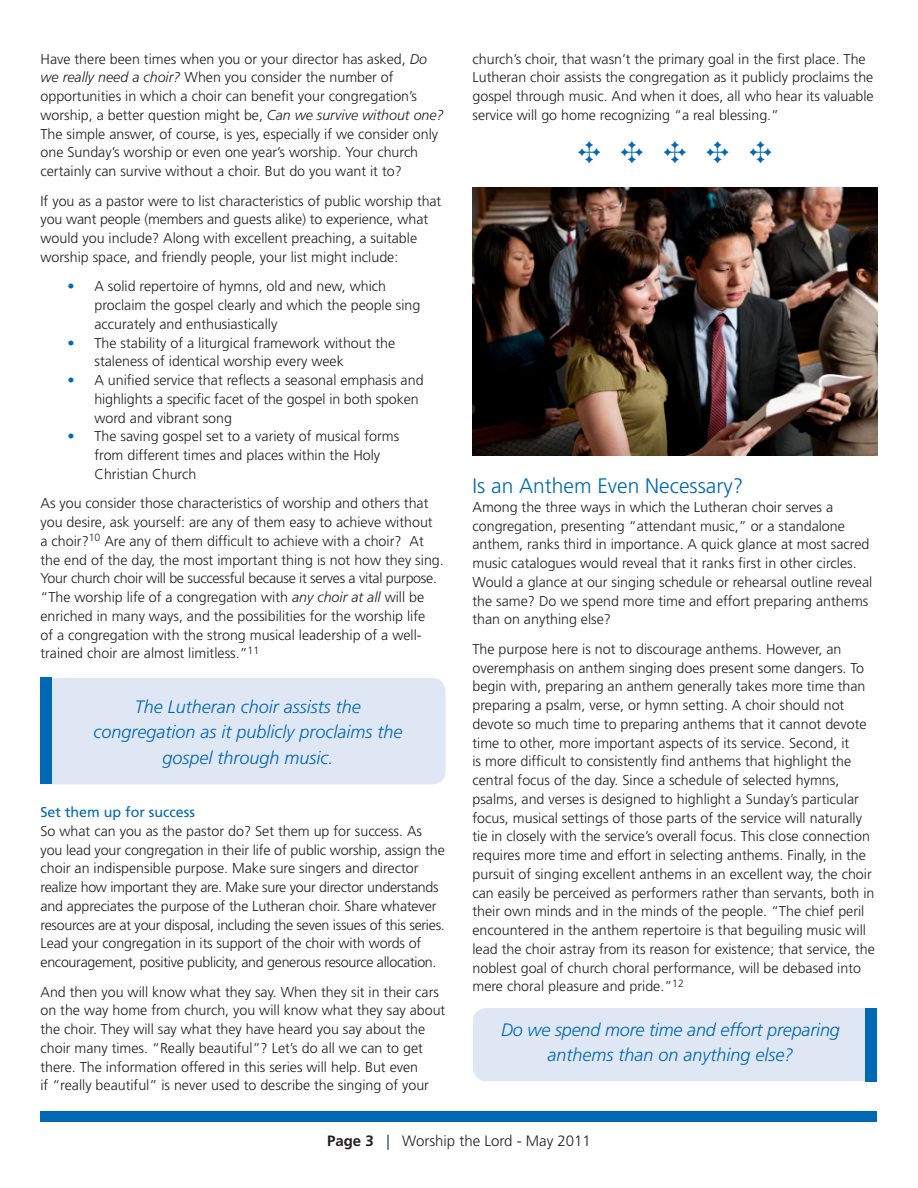
<style>
.page{position:relative;width:918px;height:1188px;background:#fff}
.page>*{position:absolute;margin:0;border:0;box-sizing:border-box;transform-origin:0 0}
.t1{font:30px "Monotype Sorts";color:#0168b3}
.t2{font:300 21px "Frutiger LT Std";color:#0168b3}
.t3{font:italic 300 18px/25.5px "Frutiger LT Std";color:#0168b3;text-align:center}
.t4{font:300 15px "Frutiger LT Std";color:#231f20}
.t5{font:300 14.25px/18.8px "Frutiger LT Std";color:#231f20}
.s1{font-style:italic}
.s2{color:#0168b3}
.s3{font-weight:400;color:#0168b3}
.s4{font-weight:700}
.s5{color:#00215d}
</style>
<div class="page">
<div style="left:40px;top:1111px;width:838px;height:11px;background:#0168b3"></div>
<img style="left:473px;top:187px;width:405px;height:269px">
<div style="left:52px;top:678px;width:394px;height:106px;background:#e0e7f4"></div>
<div style="left:40px;top:677px;width:12px;height:107px;background:#0168b3"></div>
<div style="left:473px;top:1008px;width:393px;height:73px;background:#e0e7f4"></div>
<div style="left:866px;top:1008px;width:11px;height:74px;background:#0168b3"></div>
<p class="t5" style="left:40px;top:49px;width:405px">Have there been times when you or your director has asked, <span class="s1">Do we really need a choir?</span> When you consider the number of opportunities in which a choir can benefit your congregation’s worship, a better question might be, <span class="s1">Can we survive without one?<br></span>The simple answer, of course, is yes, especially if we consider only one Sunday’s worship or even one year’s worship. Your church certainly can survive without a choir. But do you want it to?</p>
<p class="t5" style="left:40px;top:192px;width:402px">If you as a pastor were to list characteristics of public worship that you want people (members and guests alike) to experience, what would you include? Along with excellent preaching, a suitable worship space, and friendly people, your list might include:</p>
<p class="t5" style="left:94px;top:277px;width:327px;text-indent:-27px"><span class="s2">•</span> A solid repertoire of hymns, old and new, which proclaim the gospel clearly and which the people sing accurately and enthusiastically</p>
<p class="t5" style="left:94px;top:334px;width:302px;text-indent:-27px"><span class="s2">•</span> The stability of a liturgical framework without the staleness of identical worship every week</p>
<p class="t5" style="left:94px;top:371px;width:331px;text-indent:-27px"><span class="s2">•</span> A unified service that reflects a seasonal emphasis and highlights a specific facet of the gospel in both spoken word and vibrant song</p>
<p class="t5" style="left:94px;top:427px;width:306px;text-indent:-27px"><span class="s2">•</span> The saving gospel set to a variety of musical forms from different times and places within the Holy<br>Christian Church</p>
<p class="t5" style="left:40px;top:494px;width:405px">As you consider those characteristics of worship and others that you desire, ask yourself: are any of them easy to achieve without<br>a choir?<sup>10</sup> Are any of them difficult to achieve with a choir? At the end of the day, the most important thing is not how they sing.<br>Your church choir will be successful because it serves a vital purpose. “The worship life of a congregation with <span class="s1">any choir at all</span> will be enriched in many ways, and the possibilities for the worship life<br>of a congregation with the strong musical leadership of a well&shy;trained choir are almost limitless.”<sup>11</sup></p>
<p class="t3" style="left:93px;top:694px;width:311px">The Lutheran choir assists the congregation as it publicly proclaims the gospel through music.</p>
<p class="t5" style="left:40px;top:803px;width:406px"><span class="s3">Set them up for success<br></span>So what can you as the pastor do? Set them up for success. As you lead your congregation in their life of public worship, assign the choir an indispensible purpose. Make sure singers and director realize how important they are. Make sure your director understands and appreciates the purpose of the Lutheran choir. Share whatever resources are at your disposal, including the seven issues of this series.<br>Lead your congregation in its support of the choir with words of encouragement, positive publicity, and generous resource allocation.</p>
<p class="t5" style="left:40px;top:982px;width:406px">And then you will know what they say. When they sit in their cars on the way home from church, you will know what they say about the choir. They will say what they have heard you say about the choir many times. “Really beautiful”? Let’s do all we can to get there. The information offered in this series will help. But even<br>if “really beautiful” is never used to describe the singing of your</p>
<p class="t5" style="left:472px;top:49px;width:403px">church’s choir, that wasn’t the primary goal in the first place. The Lutheran choir assists the congregation as it publicly proclaims the gospel through music. And when it does, all who hear its valuable service will go home recognizing “a real blessing.”</p>
<p class="t1" style="left:577px;top:139px;width:197px">E E E E E</p>
<p class="t2" style="left:472px;top:474px;width:272px">Is an Anthem Even Necessary?</p>
<p class="t5" style="left:472px;top:498px;width:401px">Among the three ways in which the Lutheran choir serves a congregation, presenting “attendant music,” or a standalone anthem, ranks third in importance. A quick glance at most sacred music catalogues would reveal that it ranks first in other circles.<br>Would a glance at our singing schedule or rehearsal outline reveal the same? Do we spend more time and effort preparing anthems than on anything else?</p>
<p class="t5" style="left:472px;top:640px;width:404px">The purpose here is not to discourage anthems. However, an overemphasis on anthem singing does present some dangers. To begin with, preparing an anthem generally takes more time than preparing a psalm, verse, or hymn setting. A choir should not devote so much time to preparing anthems that it cannot devote time to other, more important aspects of its service. Second, it<br>is more difficult to consistently find anthems that highlight the central focus of the day. Since a schedule of selected hymns, psalms, and verses is designed to highlight a Sunday’s particular focus, musical settings of those parts of the service will naturally tie in closely with the service’s overall focus. This close connection requires more time and effort in selecting anthems. Finally, in the pursuit of singing excellent anthems in an excellent way, the choir can easily be perceived as performers rather than servants, both in their own minds and in the minds of the people. “The chief peril encountered in the anthem repertoire is that beguiling music will lead the choir astray from its reason for existence; that service, the noblest goal of church choral performance, will be debased into mere choral pleasure and pride.”<sup>12</sup></p>
<p class="t3" style="left:501px;top:1017px;width:340px">Do we spend more time and effort preparing anthems than on anything else?</p>
<p class="t4" style="left:327px;top:1133px;width:265px"><span class="s4">Page 3</span> <span class="s5">|</span> Worship the Lord - May 2011</p>
</div>
